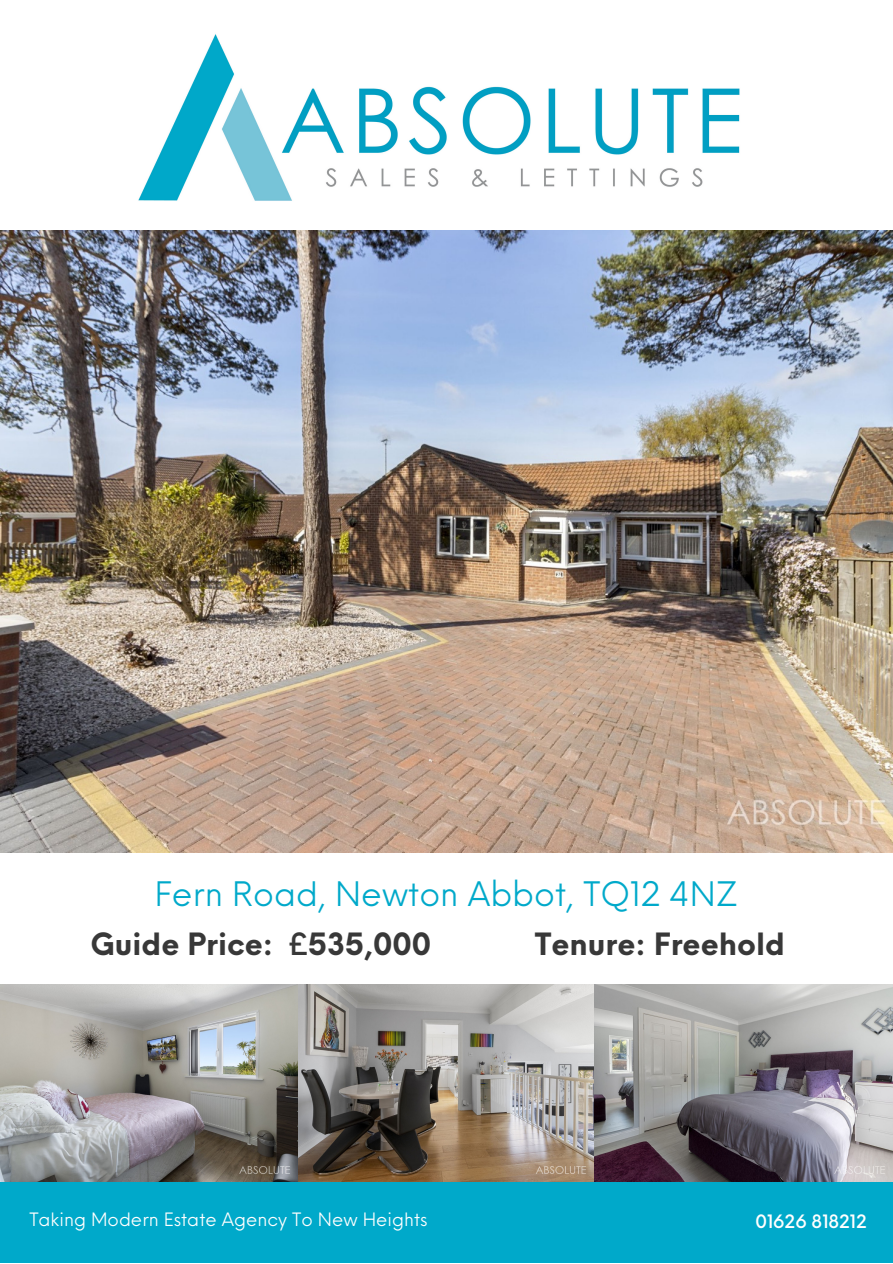
<style>
.page{position:relative;width:893px;height:1264px;background:#fff}
.page>*{position:absolute;margin:0;border:0;box-sizing:border-box;transform-origin:0 0}
.t1{font:33px "Neue Einstellung";color:#00a9ca}
.t2{font:700 30px "Neue Einstellung";color:#383838}
.t3{font:18px "Neue Einstellung";color:#fff}
.t4{font:500 18px "Neue Einstellung";color:#fff}
</style>
<div class="page">
<div style="left:0;top:1138px;width:892px;height:124px;background:#00a9ca"></div>
<img style="left:0;top:984px;width:892px;height:197px">
<img style="left:138px;top:34px;width:602px;height:167px">
<img style="left:0;top:231px;width:892px;height:621px">
<p class="t1" style="left:154px;top:864px;width:585px">Fern Road, Newton Abbot, TQ12 4NZ</p>
<p class="t2" style="left:90px;top:917px;width:342px">Guide Price: £535,000</p>
<p class="t2" style="left:534px;top:917px;width:252px">Tenure: Freehold</p>
<p class="t3" style="left:29px;top:1203px;width:399px">Taking Modern Estate Agency To New Heights</p>
<p class="t4" style="left:755px;top:1204px;width:113px">01626 818212</p>
</div>
